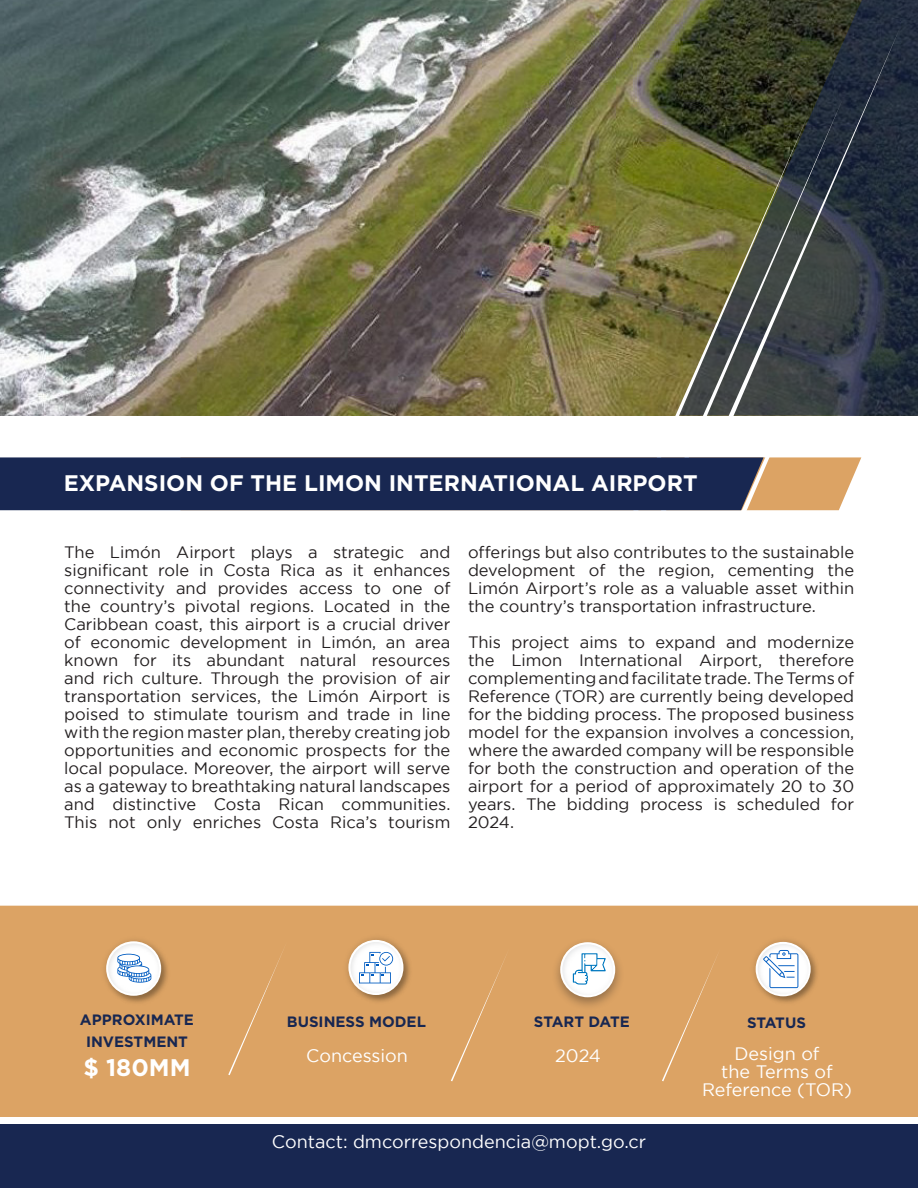
<style>
.page{position:relative;width:918px;height:1188px;background:#fff}
.page>*{position:absolute;margin:0;border:0;box-sizing:border-box;transform-origin:0 0}
.t1{font:700 24px "Gotham";color:#fff}
.t2{font:700 22.5px "Gotham";color:#fff}
.t3{font:18px/18px "Gotham";color:#fff;text-align:center}
.t4{font:16.5px/18px "Gotham";color:#231f20;text-align:justify}
.t5{font:700 15px/21.6px "Gotham";color:#182751;text-align:center}
</style>
<div class="page">
<img style="left:0;top:0;width:678px;height:416px">
<svg style="left:678px;top:0;width:240px;height:416px;background:#2d3531"></svg>
<svg style="left:718px;top:27px;width:182px;height:389px;background:#2e363a"></svg>
<svg style="left:627px;top:111px;width:183px;height:400px;background:#737455"></svg>
<div style="left:0;top:906px;width:918px;height:211px;background:#dca364"></div>
<div style="left:0;top:1124px;width:918px;height:64px;background:#182751"></div>
<svg style="left:0;top:457px;width:861px;height:53px;background:#333957"></svg>
<img style="left:340px;top:931px;width:75px;height:75px">
<div style="left:348px;top:940px;width:55px;height:55px;border:2px solid #fff;border-radius:50%"></div>
<svg style="left:359px;top:952px;width:34px;height:31px"></svg>
<img style="left:747px;top:933px;width:75px;height:75px">
<div style="left:756px;top:942px;width:55px;height:54px;border:2px solid #fff;border-radius:50%"></div>
<svg style="left:763px;top:950px;width:35px;height:38px"></svg>
<img style="left:98px;top:933px;width:74px;height:74px">
<div style="left:106px;top:941px;width:55px;height:55px;border:2px solid #fff;border-radius:50%"></div>
<div style="left:228px;top:941px;width:59px;height:134px;background:#dca364"></div>
<div style="left:662px;top:947px;width:59px;height:134px;background:#dca364"></div>
<div style="left:451px;top:947px;width:59px;height:134px;background:#dca364"></div>
<div style="left:551px;top:937px;width:74px;height:74px;background:#231f20;opacity:.4"></div>
<svg style="left:560px;top:942px;width:55px;height:55px"></svg>
<h2 class="t2" style="left:64px;top:470px;width:635px">EXPANSION OF THE LIMON INTERNATIONAL AIRPORT</h2>
<p class="t4" style="left:64px;top:543px;width:388px">The Limón Airport plays a strategic and significant role in Costa Rica as it enhances connectivity and provides access to one of the country’s pivotal regions. Located in the Caribbean coast, this airport is a crucial driver of economic development in Limón, an area known for its abundant natural resources and rich culture. Through the provision of air transportation services, the Limón Airport is poised to stimulate tourism and trade in line with the region master plan, thereby creating job opportunities and economic prospects for the local populace. Moreover, the airport will serve as a gateway to breathtaking natural landscapes and distinctive Costa Rican communities.<br>This not only enriches Costa Rica’s tourism</p>
<p class="t4" style="left:468px;top:543px;width:388px">offerings but also contributes to the sustainable development of the region, cementing the Limón Airport’s role as a valuable asset within the country’s transportation infrastructure.</p>
<p class="t4" style="left:468px;top:633px;width:388px">This project aims to expand and modernize the Limon International Airport, therefore complementing and facilitate trade. The Terms of Reference (TOR) are currently being developed for the bidding process. The proposed business model for the expansion involves a concession, where the awarded company will be responsible for both the construction and operation of the airport for a period of approximately 20 to 30 years. The bidding process is scheduled for 2024.</p>
<p class="t5" style="left:80px;top:1009px;width:116px">APPROXIMATE<br>INVESTMENT</p>
<h1 class="t1" style="left:83px;top:1053px;width:109px">$ 180MM</h1>
<p class="t5" style="left:287px;top:1010px;width:141px">BUSINESS MODEL</p>
<p class="t5" style="left:534px;top:1010px;width:97px">START DATE</p>
<p class="t5" style="left:747px;top:1011px;width:60px">STATUS</p>
<p class="t3" style="left:306px;top:1046px;width:103px">Concession</p>
<p class="t3" style="left:555px;top:1046px;width:47px">2024</p>
<p class="t3" style="left:702px;top:1044px;width:152px">Design of<br>the Terms of<br>Reference (TOR)</p>
<p class="t3" style="left:272px;top:1132px;width:376px">Contact: dmcorrespondencia@mopt.go.cr</p>
</div>
